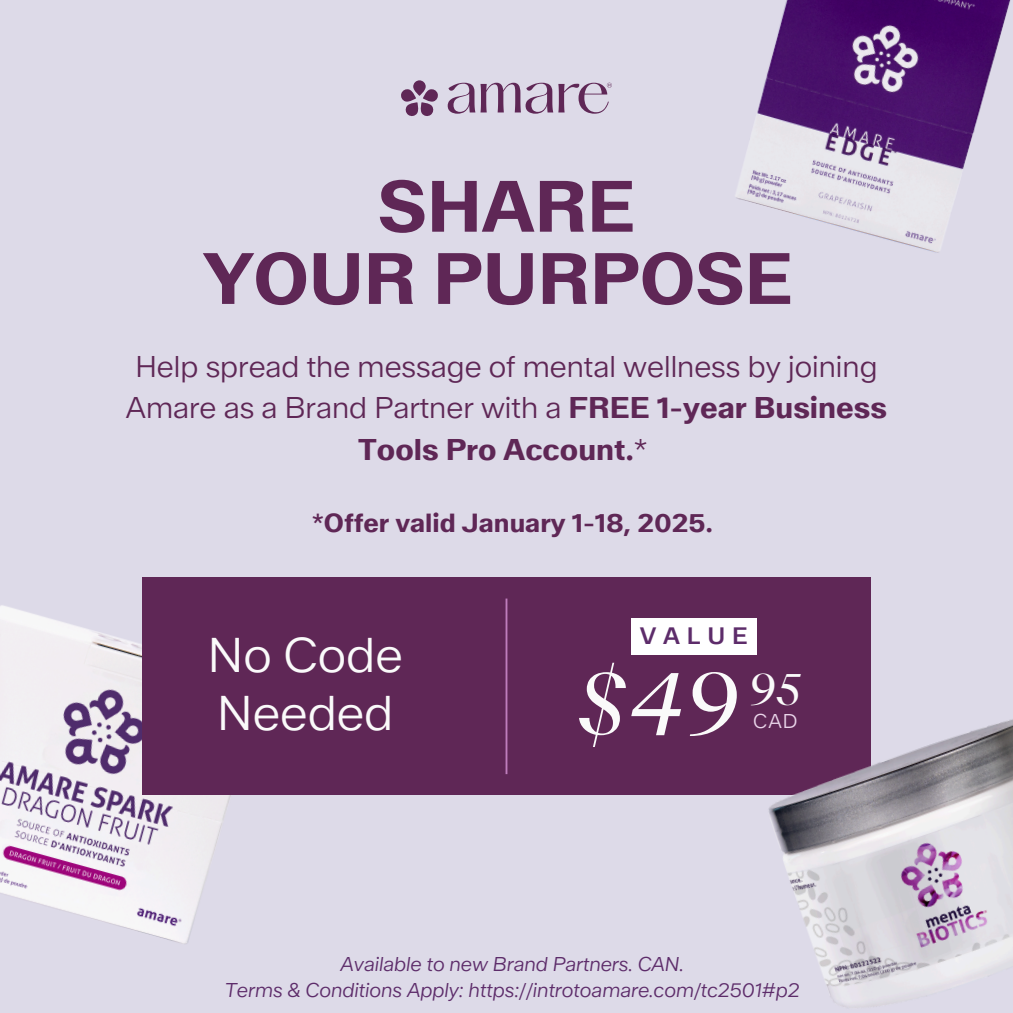
<style>
.page{position:relative;width:1013px;height:1013px;background:#fff}
.page>*{position:absolute;margin:0;border:0;box-sizing:border-box;transform-origin:0 0}
.t1{font:italic 90px "Recife Display";color:#fafafa}
.t2{font:700 72.5px/72.2px "Amare Walter Neue";color:#5f2756;text-align:center}
.t3{font:48.75px/58.1px "Amare Walter Neue Mager";color:#fafafa}
.t4{font:italic 45px "Recife Display";color:#fafafa}
.t5{font:30px/41.2px "Amare Walter Neue Mager";color:#5f2756;text-align:center}
.t6{font:700 26.25px "Amare Walter Neue";color:#5f2756}
.t7{font:23.75px "Amare Walter Neue Mittel";letter-spacing:.285em;color:#5d2c6a}
.t8{font:20px "Amare Walter Neue Mager Kursiv";color:#5d2c6a}
.t9{font:20px "Amare Walter Neue Mager";color:#e9d4e9}
.s1{font-family:"Amare Walter Neue";font-weight:700}
.s2{font-weight:400}
</style>
<div class="page">
<div style="left:0;top:0;width:1012px;height:1012px;background:#dddae8"></div>
<svg style="left:401px;top:80px;width:211px;height:36px"></svg>
<img style="left:0;top:605px;width:231px;height:339px">
<div style="left:142px;top:577px;width:728px;height:218px;background:#5f2756"></div>
<hr style="left:505px;top:598px;width:2px;height:176px;background:#be7dbc">
<div style="left:631px;top:618px;width:125px;height:36px;background:#fff"></div>
<img style="left:768px;top:686px;width:244px;height:321px">
<img style="left:735px;top:0;width:276px;height:253px">
<h3 class="t2" style="left:203px;top:172px;width:591px">SHARE<br>YOUR PURPOSE</h3>
<h5 class="t5" style="left:126px;top:347px;width:763px">Help spread the message of mental wellness by joining<br>Amare as a Brand Partner with a <span class="s1">FREE 1-year Business<br>Tools Pro Account.</span>*</h5>
<h1 class="t6" style="left:312px;top:506px;width:402px"><span class="s2">*</span>Offer valid January 1-18, 2025.</h1>
<p class="t3" style="left:208px;top:627px;width:196px">No Code<br>Needed</p>
<h4 class="t7" style="left:640px;top:620px;width:109px">VALUE</h4>
<p class="t1" style="left:572px;top:649px;width:168px">$49</p>
<p class="t4" style="left:748px;top:662px;width:55px">95</p>
<h2 class="t9" style="left:753px;top:708px;width:46px">CAD</h2>
<p class="t8" style="left:340px;top:952px;width:345px">Available to new Brand Partners. CAN.</p>
<h6 class="t8" style="left:225px;top:977px;width:576px">Terms &amp; Conditions Apply: https://introtoamare.com/tc2501#p2</h6>
</div>
